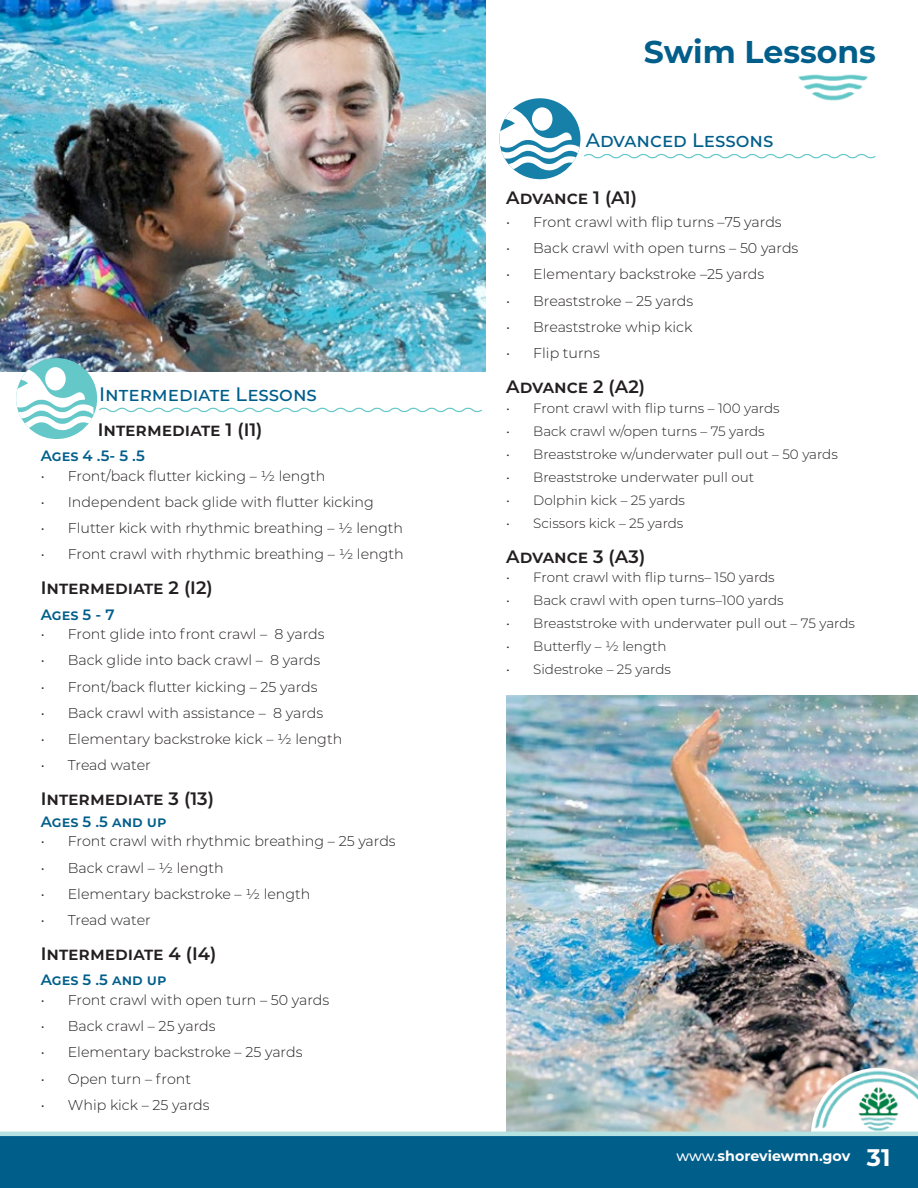
<style>
.page{position:relative;width:918px;height:1188px;background:#fff}
.page>*{position:absolute;margin:0;border:0;box-sizing:border-box;transform-origin:0 0}
.t1{font:700 31.5px "Montserrat";color:#005e8b}
.t2{font:500 19.5px "Montserrat";color:#005e8b}
.t3{font:600 18px "Montserrat";color:#231f20}
.t4{font:600 15px "Montserrat";color:#005e8b}
.t5{font:300 14.25px "Montserrat";color:#231f20}
.t6{font:700 14.25px "Montserrat";color:#fff}
.t7{font:300 13.5px "Montserrat";color:#231f20}
.s1{font-weight:500}
.s2{font-size:24px}
</style>
<div class="page">
<img style="left:506px;top:696px;width:412px;height:436px">
<img style="left:811px;top:1068px;width:107px;height:64px">
<div style="left:0;top:1136px;width:918px;height:52px;background:#005e8b"></div>
<hr style="left:0;top:1132px;width:918px;height:4px;background:#b4e1e1">
<img style="left:0;top:0;width:486px;height:372px">
<img style="left:798px;top:74px;width:70px;height:27px">
<div style="left:16px;top:358px;width:81px;height:81px;background:#64c7c8;border-radius:50%"></div>
<div style="left:499px;top:98px;width:81px;height:81px;background:#1780a9;border-radius:50%"></div>
<svg style="left:16px;top:366px;width:467px;height:65px"></svg>
<svg style="left:500px;top:106px;width:376px;height:65px"></svg>
<h2 class="t2" style="left:99px;top:380px;width:219px">Intermediate Lessons</h2>
<p class="t3" style="left:98px;top:417px;width:166px">Intermediate 1 (I1)</p>
<p class="t4" style="left:41px;top:445px;width:106px">Ages 4 .5- 5 .5</p>
<p class="t5" style="left:41px;top:466px;width:286px">• Front/back flutter kicking – ½ length</p>
<p class="t5" style="left:41px;top:492px;width:334px">• Independent back glide with flutter kicking</p>
<p class="t5" style="left:41px;top:518px;width:364px">• Flutter kick with rhythmic breathing – ½ length</p>
<p class="t5" style="left:41px;top:545px;width:365px">• Front crawl with rhythmic breathing – ½ length</p>
<p class="t3" style="left:41px;top:575px;width:174px">Intermediate 2 (I2)</p>
<p class="t4" style="left:41px;top:604px;width:75px">Ages 5 - 7</p>
<p class="t5" style="left:41px;top:624px;width:285px">• Front glide into front crawl – 8 yards</p>
<p class="t5" style="left:41px;top:651px;width:281px">• Back glide into back crawl – 8 yards</p>
<p class="t5" style="left:41px;top:677px;width:278px">• Front/back flutter kicking – 25 yards</p>
<p class="t5" style="left:41px;top:703px;width:284px">• Back crawl with assistance – 8 yards</p>
<p class="t5" style="left:41px;top:729px;width:303px">• Elementary backstroke kick – ½ length</p>
<p class="t5" style="left:41px;top:756px;width:112px">• Tread water</p>
<p class="t3" style="left:41px;top:786px;width:175px">Intermediate 3 (13)</p>
<p class="t4" style="left:41px;top:811px;width:127px">Ages 5 .5 and up</p>
<p class="t5" style="left:41px;top:832px;width:357px">• Front crawl with rhythmic breathing – 25 yards</p>
<p class="t5" style="left:41px;top:858px;width:184px">• Back crawl – ½ length</p>
<p class="t5" style="left:41px;top:884px;width:271px">• Elementary backstroke – ½ length</p>
<p class="t5" style="left:41px;top:910px;width:112px">• Tread water</p>
<p class="t3" style="left:41px;top:941px;width:177px">Intermediate 4 (I4)</p>
<p class="t4" style="left:41px;top:969px;width:127px">Ages 5 .5 and up</p>
<p class="t5" style="left:41px;top:990px;width:290px">• Front crawl with open turn – 50 yards</p>
<p class="t5" style="left:41px;top:1016px;width:176px">• Back crawl – 25 yards</p>
<p class="t5" style="left:41px;top:1043px;width:263px">• Elementary backstroke – 25 yards</p>
<p class="t5" style="left:41px;top:1069px;width:152px">• Open turn – front</p>
<p class="t5" style="left:41px;top:1095px;width:170px">• Whip kick – 25 yards</p>
<h1 class="t1" style="left:644px;top:29px;width:234px">Swim Lessons</h1>
<h2 class="t2" style="left:586px;top:127px;width:189px">Advanced Lessons</h2>
<p class="t3" style="left:506px;top:185px;width:132px">Advance 1 (A1)</p>
<p class="t5" style="left:506px;top:212px;width:277px">• Front crawl with flip turns –75 yards</p>
<p class="t5" style="left:506px;top:238px;width:294px">• Back crawl with open turns – 50 yards</p>
<p class="t5" style="left:506px;top:265px;width:260px">• Elementary backstroke –25 yards</p>
<p class="t5" style="left:506px;top:291px;width:189px">• Breaststroke – 25 yards</p>
<p class="t5" style="left:506px;top:317px;width:188px">• Breaststroke whip kick</p>
<p class="t5" style="left:506px;top:343px;width:95px">• Flip turns</p>
<p class="t3" style="left:506px;top:374px;width:140px">Advance 2 (A2)</p>
<p class="t7" style="left:506px;top:399px;width:275px">• Front crawl with flip turns – 100 yards</p>
<p class="t7" style="left:506px;top:422px;width:260px">• Back crawl w/open turns – 75 yards</p>
<p class="t7" style="left:506px;top:445px;width:333px">• Breaststroke w/underwater pull out – 50 yards</p>
<p class="t7" style="left:506px;top:468px;width:249px">• Breaststroke underwater pull out</p>
<p class="t7" style="left:506px;top:491px;width:180px">• Dolphin kick – 25 yards</p>
<p class="t7" style="left:506px;top:514px;width:179px">• Scissors kick – 25 yards</p>
<p class="t3" style="left:506px;top:544px;width:141px">Advance 3 (A3)</p>
<p class="t7" style="left:506px;top:568px;width:270px">• Front crawl with flip turns– 150 yards</p>
<p class="t7" style="left:506px;top:591px;width:279px">• Back crawl with open turns–100 yards</p>
<p class="t7" style="left:506px;top:614px;width:350px">• Breaststroke with underwater pull out – 75 yards</p>
<p class="t7" style="left:506px;top:637px;width:162px">• Butterfly – ½ length</p>
<p class="t7" style="left:506px;top:660px;width:166px">• Sidestroke – 25 yards</p>
<p class="t6" style="left:677px;top:1146px;width:215px"><span class="s1">www.</span>shoreviewmn.gov <span class="s2">31</span></p>
</div>
